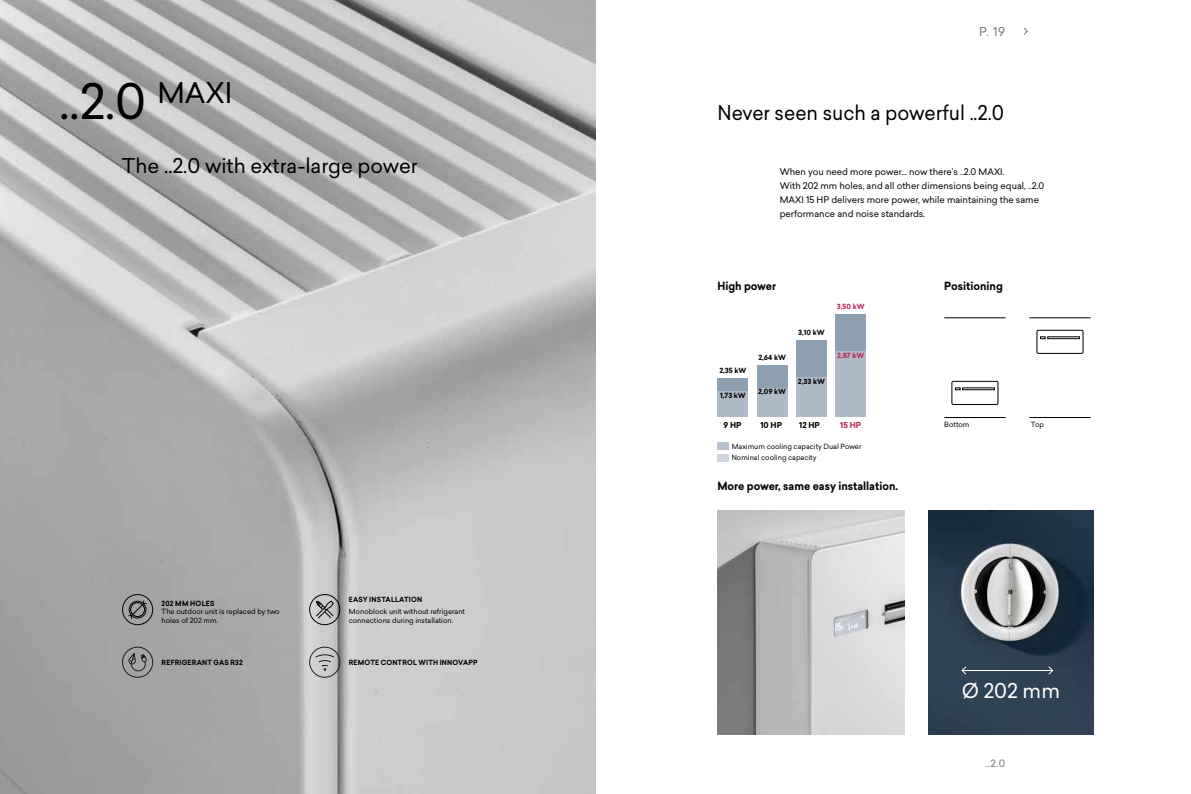
<style>
.page{position:relative;width:1191px;height:794px;background:#fff}
.page>*{position:absolute;margin:0;border:0;box-sizing:border-box;transform-origin:0 0}
.t1{font:48px "Sailec";color:#000}
.t2{font:20px "Sailec";color:#000}
.t3{font:20px "Sailec";color:#000;scale:.95 1}
.t4{font:20px "Sailec";color:#fff}
.t5{font:12px "Sailec";color:#76777a}
.t6{font:700 11px "Sailec";color:#000;scale:.95 1}
.t7{font:10px "Sailec";color:#76777a}
.t8{font:9px/14px "Sailec";color:#000}
.t9{font:700 8px "Sailec";color:#000}
.t10{font:700 8px "Sailec";color:#b82554}
.t11{font:7px/9px "Sailec";color:#000}
.t12{font:700 7px "Sailec";letter-spacing:.025em;color:#000;scale:.95 1}
.t13{font:700 7px "Sailec";letter-spacing:.025em;color:#000}
.t14{font:700 7px "Sailec";color:#b82554}
.t15{font:700 7px "Sailec";letter-spacing:.045em;color:#000;scale:.95 1}
</style>
<div class="page">
<svg style="left:1024px;top:27px;width:4px;height:8px"></svg>
<img style="left:0;top:0;width:595px;height:794px">
<div style="left:757px;top:365px;width:30px;height:52px;background:#afbac8"></div>
<div style="left:718px;top:391px;width:30px;height:26px;background:#afbac8"></div>
<div style="left:717px;top:454px;width:12px;height:7px;background:#cfd4dd"></div>
<div style="left:717px;top:443px;width:12px;height:7px;background:#b7c0cd"></div>
<div style="left:757px;top:365px;width:30px;height:22px;background:#8ea1b3"></div>
<div style="left:718px;top:378px;width:30px;height:13px;background:#8ea1b3"></div>
<div style="left:796px;top:340px;width:30px;height:77px;background:#afbac8"></div>
<div style="left:835px;top:314px;width:30px;height:103px;background:#afbac8"></div>
<div style="left:796px;top:340px;width:30px;height:36px;background:#8ea1b3"></div>
<div style="left:835px;top:314px;width:30px;height:37px;background:#8ea1b3"></div>
<div style="left:122px;top:594px;width:31px;height:31px;border:1px solid #010101;border-radius:50%"></div>
<svg style="left:128px;top:600px;width:19px;height:19px"></svg>
<div style="left:309px;top:594px;width:31px;height:31px;border:1px solid #010101;border-radius:50%"></div>
<svg style="left:315px;top:600px;width:19px;height:19px"></svg>
<div style="left:122px;top:647px;width:31px;height:30px;border:1px solid #1d1d1b;border-radius:50%"></div>
<svg style="left:128px;top:652px;width:19px;height:19px"></svg>
<div style="left:309px;top:647px;width:31px;height:30px;border:1px solid #1d1d1b;border-radius:50%"></div>
<svg style="left:315px;top:654px;width:20px;height:16px"></svg>
<img style="left:717px;top:510px;width:187px;height:224px">
<img style="left:928px;top:510px;width:165px;height:224px">
<hr style="left:1029px;top:317px;width:61px;height:1px;background:#000">
<hr style="left:1029px;top:417px;width:61px;height:1px;background:#000">
<div style="left:1036px;top:330px;width:47px;height:24px;border:1px solid #000"></div>
<div style="left:1047px;top:337px;width:32px;height:2px;border:1px solid #000"></div>
<hr style="left:944px;top:317px;width:61px;height:1px;background:#000">
<hr style="left:944px;top:417px;width:61px;height:1px;background:#000">
<div style="left:951px;top:381px;width:47px;height:24px;border:1px solid #000"></div>
<hr style="left:962px;top:670px;width:90px;height:1px;background:#fff">
<svg style="left:960px;top:665px;width:7px;height:10px"></svg>
<svg style="left:1047px;top:665px;width:7px;height:10px"></svg>
<h1 class="t1" style="left:60px;top:68px;width:174px">..2.0 <sup>MAXI</sup></h1>
<h2 class="t2" style="left:122px;top:152px;width:297px">The ..2.0 with extra-large power</h2>
<p class="t15" style="left:162px;top:598px;width:57px">202 MM HOLES</p>
<p class="t11" style="left:162px;top:606px;width:120px">The outdoor unit is replaced by two holes of 202 mm.</p>
<p class="t12" style="left:349px;top:594px;width:79px">EASY INSTALLATION</p>
<p class="t11" style="left:349px;top:606px;width:118px">Monoblock unit without refrigerant connections during installation.</p>
<p class="t12" style="left:162px;top:657px;width:87px">REFRIGERANT GAS R32</p>
<p class="t12" style="left:349px;top:657px;width:137px">REMOTE CONTROL WITH INNOVAPP</p>
<h3 class="t5" style="left:979px;top:23px;width:28px">P. 19</h3>
<h2 class="t3" style="left:717px;top:99px;width:303px">Never seen such a powerful ..2.0</h2>
<p class="t8" style="left:780px;top:164px;width:266px">When you need more power... now there’s ..2.0 MAXI.<br>With 202 mm holes, and all other dimensions being equal, ..2.0<br>MAXI 15 HP delivers more power, while maintaining the same performance and noise standards.</p>
<p class="t6" style="left:717px;top:278px;width:63px">High power</p>
<p class="t6" style="left:944px;top:278px;width:63px">Positioning</p>
<p class="t13" style="left:719px;top:365px;width:28px">2,35 kW</p>
<p class="t13" style="left:720px;top:391px;width:27px">1,73 kW</p>
<p class="t13" style="left:758px;top:352px;width:29px">2,64 kW</p>
<p class="t13" style="left:758px;top:387px;width:29px">2,09 kW</p>
<p class="t13" style="left:798px;top:327px;width:28px">3,10 kW</p>
<p class="t13" style="left:798px;top:376px;width:28px">2,33 kW</p>
<p class="t14" style="left:837px;top:301px;width:29px">3,50 kW</p>
<p class="t14" style="left:837px;top:350px;width:29px">2,87 kW</p>
<p class="t9" style="left:723px;top:420px;width:20px">9 HP</p>
<p class="t11" style="left:731px;top:441px;width:131px;line-height:11.2px">Maximum cooling capacity Dual Power<br>Nominal cooling capacity</p>
<p class="t9" style="left:760px;top:420px;width:23px">10 HP</p>
<p class="t9" style="left:799px;top:420px;width:22px">12 HP</p>
<p class="t10" style="left:840px;top:420px;width:22px">15 HP</p>
<p class="t6" style="left:717px;top:478px;width:192px">More power, same easy installation.</p>
<p class="t11" style="left:944px;top:420px;width:27px">Bottom</p>
<p class="t11" style="left:1030px;top:420px;width:15px">Top</p>
<h2 class="t4" style="left:961px;top:677px;width:100px">Ø 202 mm</h2>
<p class="t7" style="left:985px;top:756px;width:22px">..2.0</p>
</div>
